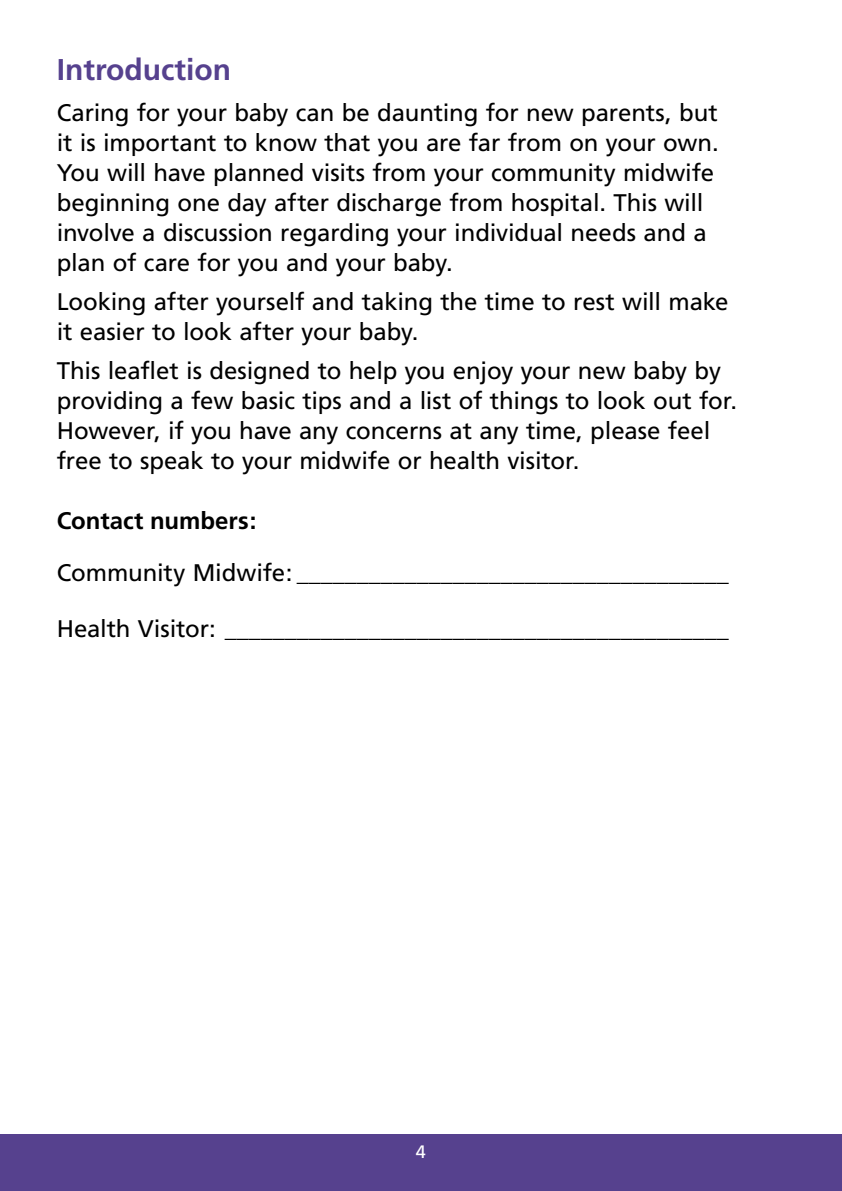
<style>
.page{position:relative;width:842px;height:1191px;background:#fff}
.page>*{position:absolute;margin:0;border:0;box-sizing:border-box;transform-origin:0 0}
.t1{font:700 30px "Frutiger";color:#56418e}
.t2{font:24px/30px "Frutiger";letter-spacing:-.005em;color:#000}
.t3{font:700 24px "Frutiger";color:#000}
.t4{font:18px "Frutiger";color:#fff}
</style>
<div class="page">
<div style="left:0;top:1134px;width:842px;height:57px;background:#56418e"></div>
<p class="t1" style="left:57px;top:52px;width:176px">Introduction</p>
<p class="t2" style="left:57px;top:98px;width:664px">Caring for your baby can be daunting for new parents, but it is important to know that you are far from on your own.<br>You will have planned visits from your community midwife beginning one day after discharge from hospital. This will involve a discussion regarding your individual needs and a plan of care for you and your baby.</p>
<p class="t2" style="left:57px;top:286px;width:673px">Looking after yourself and taking the time to rest will make it easier to look after your baby.</p>
<p class="t2" style="left:57px;top:355px;width:682px">This leaflet is designed to help you enjoy your new baby by providing a few basic tips and a list of things to look out for.<br>However, if you have any concerns at any time, please feel free to speak to your midwife or health visitor.</p>
<p class="t3" style="left:57px;top:506px;width:201px">Contact numbers:</p>
<p class="t2" style="left:57px;top:557px;width:674px">Community Midwife: ____________________________________</p>
<p class="t2" style="left:57px;top:613px;width:674px">Health Visitor: __________________________________________</p>
<p class="t4" style="left:416px;top:1141px;width:12px">4</p>
</div>
